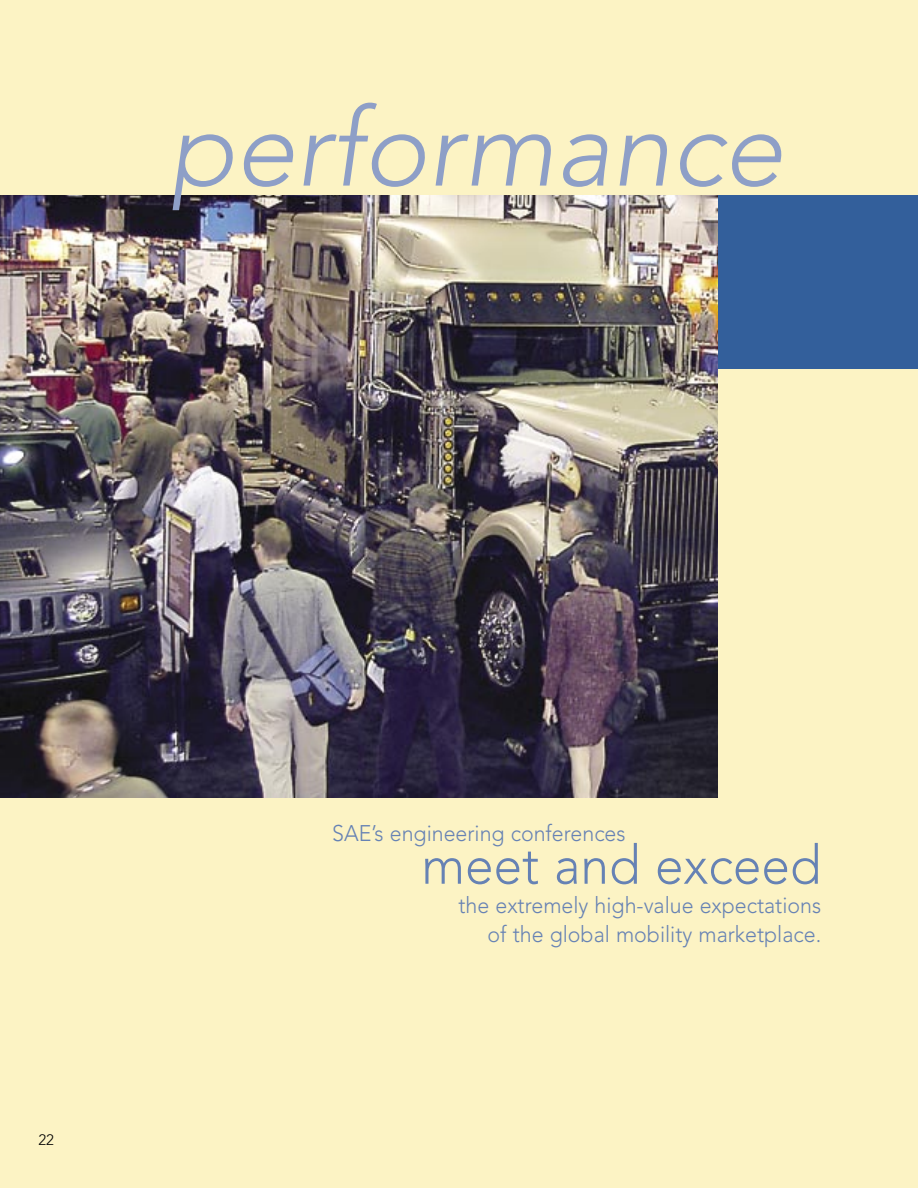
<style>
.page{position:relative;width:918px;height:1188px;background:#fcf3c4}
.page>*{position:absolute;margin:0;border:0;box-sizing:border-box;transform-origin:0 0}
.t1{font:italic 300 108px "Avenir";color:#8e9fc7}
.t2{font:300 54px "Avenir";color:#6682b4;scale:.95 1}
.t3{font:300 22.5px/28.2px "Avenir";color:#6682b4;text-align:right;scale:.95 1}
.t4{font:300 15px "Avenir";color:#000}
</style>
<div class="page">
<div style="left:704px;top:196px;width:214px;height:173px;background:#335f9b"></div>
<img style="left:0;top:196px;width:718px;height:601px">
<h1 class="t1" style="left:169px;top:85px;width:616px">performance</h1>
<p class="t4" style="left:38px;top:1131px;width:17px">22</p>
<p class="t3" style="left:332px;top:819px;width:310px">SAE’s engineering conferences</p>
<h2 class="t2" style="left:421px;top:833px;width:422px">meet and exceed</h2>
<p class="t3" style="left:458px;top:891px;width:383px">the extremely high-value expectations of the global mobility marketplace.</p>
</div>
